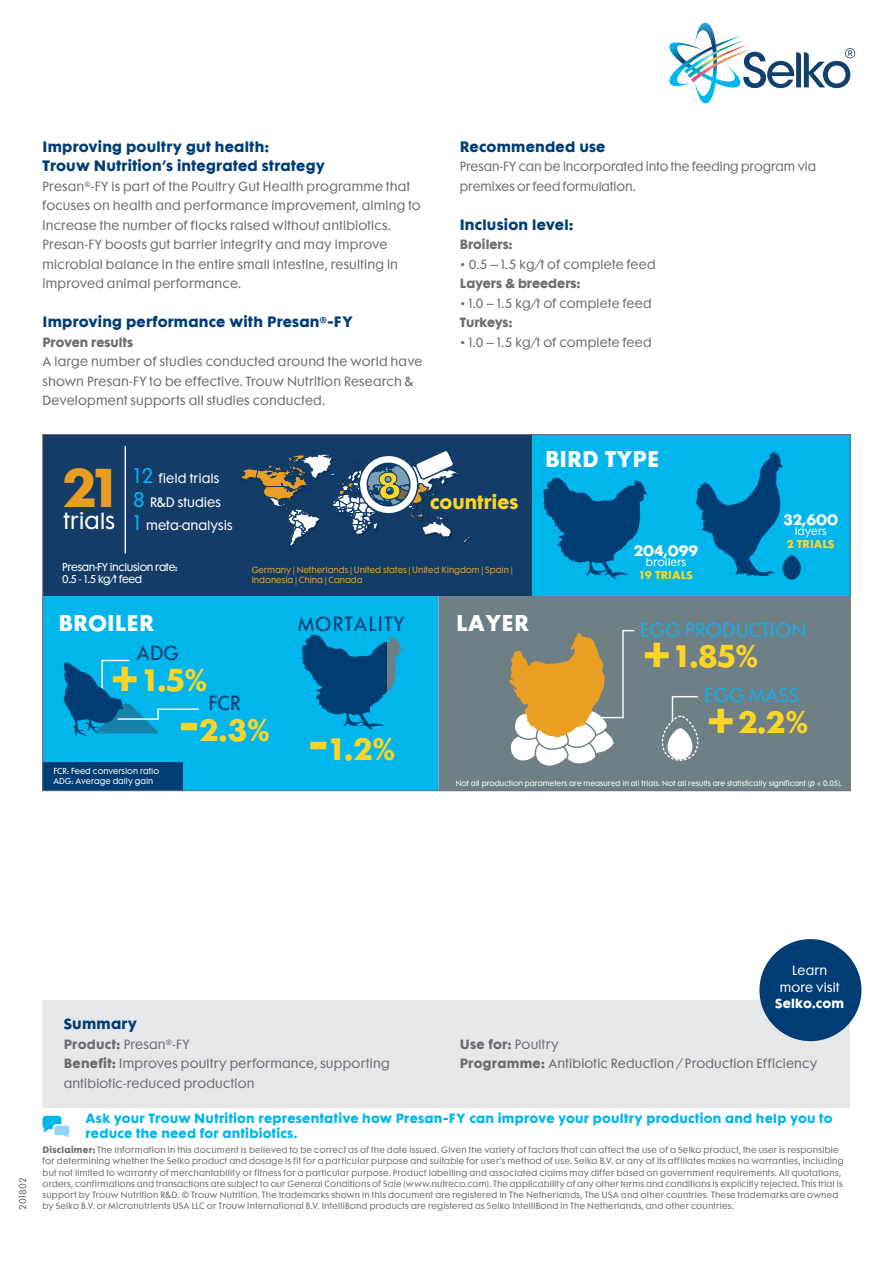
<style>
.page{position:relative;width:893px;height:1263px;background:#fff}
.page>*{position:absolute;margin:0;border:0;box-sizing:border-box;transform-origin:0 0}
.t1{font:700 49.8px "Futura Maxi";color:#e99e21}
.t2{font:700 28.35px "Futura Maxi";color:#fdd526}
.t3{font:21.3px "Futura Maxi";color:#fff}
.t4{font:700 20.55px "Futura Maxi";color:#fff}
.t5{font:18.45px "Futura Maxi";color:#1cabe2}
.t6{font:18.45px "Futura Maxi";letter-spacing:.06em;color:#003d74}
.t7{font:700 17.4px "Futura Maxi";color:#fdd526}
.t8{font:700 13.8px "Futura Maxi";color:#fff}
.BODY_KOP{font:700 13.5px "Futura Maxi";letter-spacing:.015em;color:#003d74}
.t9{font:12.3px/23.4px "Futura Maxi";color:#fff}
.BODY_TXT{font:12px/19.5px "Futura Maxi";letter-spacing:.02em;color:#6c6d70}
.BODY_KOP-2{font:700 12px/15px "Futura Maxi";letter-spacing:.02em;color:#00b6ed}
.BODY_KOP-3{font:12px/19.5px "Futura Maxi";color:#6c6d70}
.BODY_TXT-2{font:700 12px "Futura Maxi";color:#6c6d70}
.BODY_TXT-3{font:12px/16.5px "Futura Maxi";letter-spacing:.02em;color:#fff;text-align:center}
.t10{font:10.2px/12.3px "Futura Maxi";letter-spacing:-.035em;color:#fff}
.t11{font:10.2px/12.8px "Futura Maxi";color:#fff;text-align:center}
.t12{font:700 10.2px/12.8px "Futura Maxi";color:#fdd526;text-align:center}
.DOCUMENT_CODE{font:9px "Futura Maxi";letter-spacing:.02em;color:#6c6d70}
.DISCLAIMER{font:8.25px/11.2px "Futura Maxi";letter-spacing:.03em;color:#6c6d70}
.t13{font:8.25px/9.9px "Futura Maxi";color:#ea9e22}
.t14{font:7.8px/9.4px "Futura Maxi";color:#fff}
.t15{font:7.05px "Futura Maxi";color:#fff}
.s1{font-size:19.5px;color:#00afef}
.s2{font-size:43.05px}
.s3{font-weight:700;color:#fdd526}
.s4{font-weight:400;color:#fff}
.s5{font-family:"Calibri";font-style:italic;font-size:9.9px}
.s6{font-weight:700}
.s7{font-weight:400}
</style>
<div class="page">
<svg style="left:669px;top:23px;width:186px;height:80px"></svg>
<div style="left:43px;top:1000px;width:807px;height:107px;background:#e6e7e9"></div>
<div style="left:759px;top:939px;width:102px;height:102px;background:#003d74;border-radius:50%"></div>
<svg style="left:43px;top:1116px;width:26px;height:21px"></svg>
<div style="left:43px;top:434px;width:488px;height:162px;background:#133c69"></div>
<div style="left:532px;top:434px;width:318px;height:162px;background:#00b6ed"></div>
<div style="left:45px;top:596px;width:393px;height:193px;background:#00b6ed"></div>
<div style="left:439px;top:596px;width:409px;height:193px;background:#6e8086"></div>
<hr style="left:125px;top:446px;width:1px;height:107px;background:#fff">
<svg style="left:63px;top:659px;width:137px;height:77px;background:#0799ce"></svg>
<svg style="left:543px;top:477px;width:104px;height:103px"></svg>
<svg style="left:696px;top:451px;width:87px;height:125px"></svg>
<div style="left:783px;top:555px;width:18px;height:25px;background:#003d74;border-radius:50%"></div>
<svg style="left:508px;top:629px;width:128px;height:138px"></svg>
<svg style="left:662px;top:695px;width:37px;height:66px"></svg>
<svg style="left:301px;top:634px;width:101px;height:97px;background:#0577ac"></svg>
<div style="left:43px;top:762px;width:140px;height:28px;background:#003d74"></div>
<svg style="left:240px;top:451px;width:231px;height:98px"></svg>
<p class="BODY_KOP" style="left:43px;top:137px;width:228px">Improving poultry gut health:</p>
<p class="BODY_KOP" style="left:43px;top:156px;width:284px">Trouw Nutrition’s integrated strategy</p>
<p class="BODY_TXT" style="left:43px;top:176px;width:380px">Presan<sup>®</sup>-FY is part of the Poultry Gut Health programme that focuses on health and performance improvement, aiming to increase the number of flocks raised without antibiotics.<br>Presan-FY boosts gut barrier integrity and may improve microbial balance in the entire small intestine, resulting in improved animal performance.</p>
<p class="BODY_KOP" style="left:43px;top:312px;width:312px">Improving performance with Presan<sup>®</sup>-FY</p>
<p class="BODY_TXT-2" style="left:43px;top:333px;width:92px">Proven results</p>
<p class="BODY_TXT" style="left:43px;top:352px;width:382px">A large number of studies conducted around the world have shown Presan-FY to be effective. Trouw Nutrition Research &amp;<br>Development supports all studies conducted.</p>
<p class="BODY_KOP" style="left:460px;top:137px;width:147px">Recommended use</p>
<p class="BODY_KOP-3" style="left:460px;top:157px;width:358px">Presan-FY can be incorporated into the feeding program via premixes or feed formulation.</p>
<p class="BODY_KOP" style="left:460px;top:215px;width:115px">Inclusion level:</p>
<p class="BODY_TXT-2" style="left:460px;top:236px;width:54px">Broilers:</p>
<p class="BODY_TXT" style="left:460px;top:254px;width:197px">• 0.5 – 1.5 kg/t of complete feed</p>
<p class="BODY_TXT-2" style="left:460px;top:275px;width:122px">Layers &amp; breeders:</p>
<p class="BODY_TXT" style="left:460px;top:293px;width:193px">• 1.0 – 1.5 kg/t of complete feed</p>
<p class="BODY_TXT-2" style="left:460px;top:314px;width:54px">Turkeys:</p>
<p class="BODY_TXT" style="left:460px;top:332px;width:193px">• 1.0 – 1.5 kg/t of complete feed</p>
<p class="t1" style="left:62px;top:452px;width:58px">21</p>
<p class="t9" style="left:133px;top:467px;width:101px"><span class="s1">12</span> field trials<br><span class="s1">8</span> R&amp;D studies<br><span class="s1">1</span> meta-analysis</p>
<p class="t3" style="left:63px;top:507px;width:53px">trials</p>
<p class="t10" style="left:62px;top:561px;width:117px">Presan-FY inclusion rate:<br>0.5 - 1.5 kg/t feed</p>
<p class="t7" style="left:430px;top:490px;width:90px">countries</p>
<p class="t13" style="left:252px;top:565px;width:262px">Germany | Netherlands | United states | United Kingdom | Spain |<br>Indonesia | China | Canada</p>
<p class="t4" style="left:59px;top:608px;width:97px">BROILER</p>
<p class="t6" style="left:298px;top:612px;width:108px">MORTALITY</p>
<p class="t4" style="left:456px;top:608px;width:74px">LAYER</p>
<p class="t6" style="left:136px;top:641px;width:44px">ADG</p>
<p class="t2" style="left:108px;top:659px;width:101px"><span class="s2">+</span>1.5%</p>
<p class="t6" style="left:208px;top:691px;width:34px">FCR</p>
<p class="t2" style="left:179px;top:710px;width:92px"><span class="s2">-</span>2.3%</p>
<p class="t2" style="left:309px;top:728px;width:88px"><span class="s2">-</span>1.2%</p>
<p class="t4" style="left:545px;top:444px;width:116px">BIRD TYPE</p>
<p class="t8" style="left:634px;top:540px;width:66px">204,099</p>
<p class="t11" style="left:639px;top:556px;width:55px">broilers<br><span class="s3">19 TRIALS</span></p>
<p class="t8" style="left:783px;top:510px;width:56px">32,600</p>
<p class="t12" style="left:787px;top:524px;width:49px"><span class="s4">layers<br></span>2 TRIALS</p>
<p class="t5" style="left:640px;top:618px;width:169px">EGG PRODUCTION</p>
<p class="t2" style="left:640px;top:636px;width:120px"><span class="s2">+</span>1.85%</p>
<p class="t5" style="left:704px;top:683px;width:97px">EGG MASS</p>
<p class="t2" style="left:704px;top:701px;width:106px"><span class="s2">+</span>2.2%</p>
<p class="t14" style="left:53px;top:767px;width:107px">FCR: Feed conversion ratio<br>ADG: Average daily gain</p>
<p class="t15" style="left:456px;top:778px;width:388px">Not all production parameters are measured in all trials. Not all results are statistically significant (<span class="s5">p</span> &lt; 0.05).</p>
<p class="DOCUMENT_CODE" style="left:17px;top:1210px;width:34px;rotate:-90deg">201802</p>
<p class="BODY_KOP" style="left:64px;top:1014px;width:75px">Summary</p>
<p class="BODY_TXT" style="left:64px;top:1034px;width:127px"><span class="s6">Product:</span> Presan<sup>®</sup>-FY</p>
<p class="BODY_TXT" style="left:64px;top:1054px;width:327px"><span class="s6">Benefit:</span> Improves poultry performance, supporting antibiotic-reduced production</p>
<p class="BODY_TXT-3" style="left:792px;top:962px;width:37px">Learn</p>
<p class="BODY_TXT-3" style="left:775px;top:979px;width:71px">more visit<br><span class="s6">Selko.com</span></p>
<p class="BODY_TXT-2" style="left:460px;top:1035px;width:100px">Use for: <span class="s7">Poultry</span></p>
<p class="BODY_TXT" style="left:460px;top:1054px;width:359px"><span class="s6">Programme:</span> Antibiotic Reduction / Production Efficiency</p>
<p class="BODY_KOP-2" style="left:85px;top:1110px;width:748px">Ask your Trouw Nutrition representative how Presan-FY can improve your poultry production and help you to reduce the need for antibiotics.</p>
<p class="DISCLAIMER" style="left:43px;top:1144px;width:802px"><span class="s6">Disclaimer:</span> The information in this document is believed to be correct as of the date issued. Given the variety of factors that can affect the use of a Selko product, the user is responsible for determining whether the Selko product and dosage is fit for a particular purpose and suitable for user’s method of use. Selko B.V. or any of its affiliates makes no warranties, including but not limited to warranty of merchantability or fitness for a particular purpose. Product labelling and associated claims may differ based on government requirements. All quotations, orders, confirmations and transactions are subject to our General Conditions of Sale (www.nutreco.com). The applicability of any other terms and conditions is explicitly rejected. This trial is support by Trouw Nutrition R&amp;D. © Trouw Nutrition. The trademarks shown in this document are registered in The Netherlands, The USA and other countries. These trademarks are owned</p>
<p class="DISCLAIMER" style="left:43px;top:1200px;width:693px">by Selko B.V. or Micronutrients USA LLC or Trouw International B.V. IntelliBond products are registered as Selko IntelliBond in The Netherlands, and other countries.</p>
</div>
